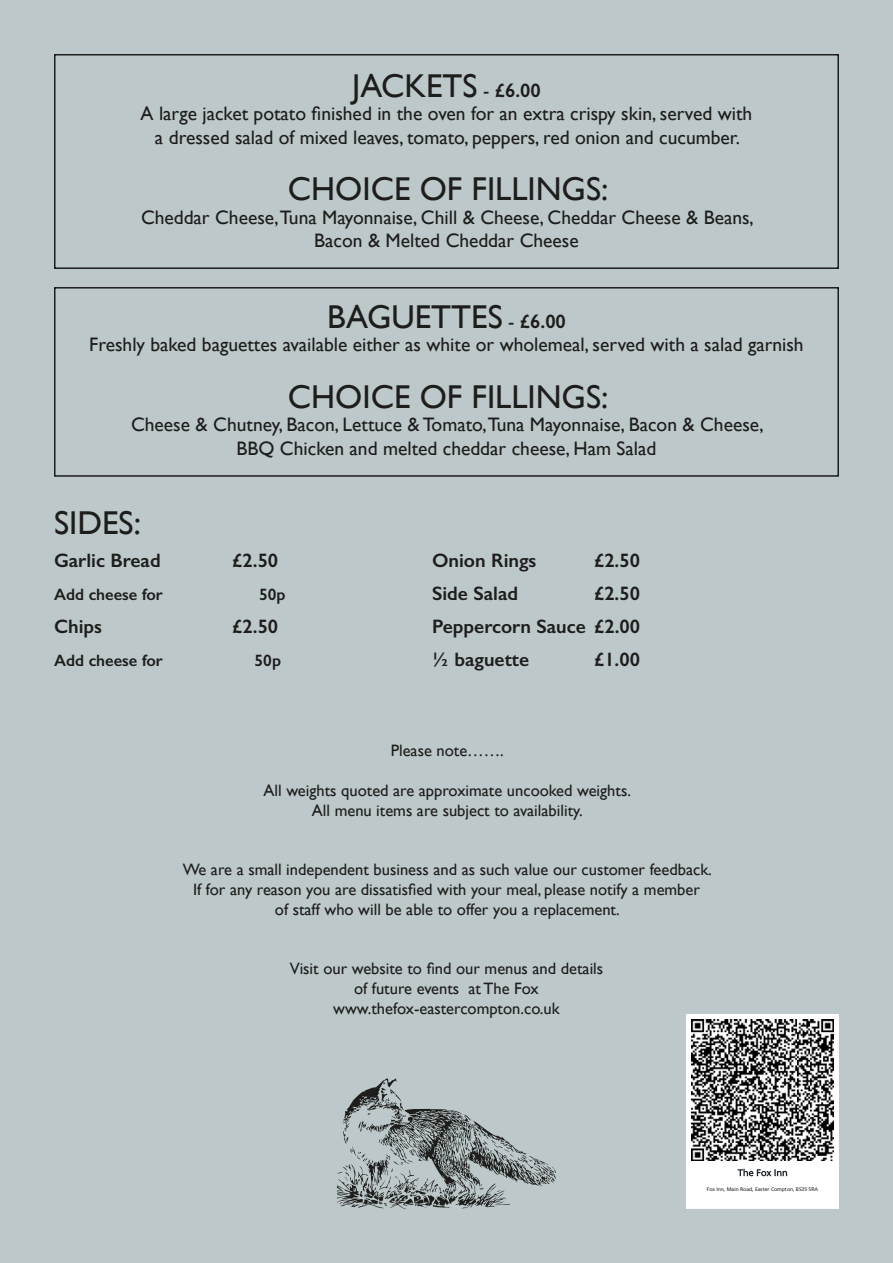
<style>
.page{position:relative;width:893px;height:1263px;background:#bdc8ca}
.page>*{position:absolute;margin:0;border:0;box-sizing:border-box;transform-origin:0 0}
.t1{font:33px "Gill Sans";color:#1d1d1b}
.t2{font:19.5px/23.4px "Gill Sans";color:#1d1d1b;text-align:center}
.t3{font:600 19.5px "Gill Sans";color:#1d1d1b}
.t4{font:16.5px/19.8px "Gill Sans";color:#1d1d1b;text-align:center}
.t5{font:600 16.5px "Gill Sans";color:#1d1d1b}
.t6{font:5.1px "Frutiger LTW01 55 Roman";letter-spacing:-.01em;color:#212529}
.s1{font-size:19.5px}
.s2{font-weight:600;font-size:19.5px}
</style>
<div class="page">
<svg style="left:337px;top:1078px;width:219px;height:131px"></svg>
<div style="left:54px;top:287px;width:785px;height:190px;border:2px solid #1d1d1b"></div>
<div style="left:54px;top:54px;width:785px;height:215px;border:2px solid #1d1d1b"></div>
<svg style="left:686px;top:1014px;width:153px;height:195px;background:#a3a3a3"></svg>
<h1 class="t1" style="left:352px;top:66px;width:190px">JACKETS <span class="s1">-</span> <span class="s2">£6.00</span></h1>
<p class="t2" style="left:141px;top:102px;width:613px">A large jacket potato finished in the oven for an extra crispy skin, served with a dressed salad of mixed leaves, tomato, peppers, red onion and cucumber.</p>
<h1 class="t1" style="left:288px;top:170px;width:322px">CHOICE OF FILLINGS:</h1>
<p class="t2" style="left:141px;top:205px;width:614px">Cheddar Cheese,Tuna Mayonnaise, Chill &amp; Cheese, Cheddar Cheese &amp; Beans,<br>Bacon &amp; Melted Cheddar Cheese</p>
<h1 class="t1" style="left:327px;top:297px;width:240px">BAGUETTES <span class="s1">-</span> <span class="s2">£6.00</span></h1>
<p class="t2" style="left:89px;top:333px;width:716px">Freshly baked baguettes available either as white or wholemeal, served with a salad garnish</p>
<h1 class="t1" style="left:288px;top:377px;width:322px">CHOICE OF FILLINGS:</h1>
<p class="t2" style="left:131px;top:413px;width:634px">Cheese &amp; Chutney, Bacon, Lettuce &amp; Tomato,Tuna Mayonnaise, Bacon &amp; Cheese,<br>BBQ Chicken and melted cheddar cheese, Ham Salad</p>
<h1 class="t1" style="left:54px;top:504px;width:88px">SIDES:</h1>
<p class="t3" style="left:54px;top:549px;width:108px">Garlic Bread</p>
<p class="t3" style="left:232px;top:549px;width:47px">£2.50</p>
<p class="t3" style="left:432px;top:549px;width:106px">Onion Rings</p>
<p class="t3" style="left:594px;top:549px;width:47px">£2.50</p>
<p class="t5" style="left:54px;top:585px;width:110px">Add cheese for</p>
<p class="t5" style="left:259px;top:585px;width:28px">50p</p>
<p class="t3" style="left:432px;top:582px;width:88px">Side Salad</p>
<p class="t3" style="left:594px;top:582px;width:47px">£2.50</p>
<p class="t3" style="left:54px;top:615px;width:50px">Chips</p>
<p class="t3" style="left:232px;top:615px;width:47px">£2.50</p>
<p class="t3" style="left:432px;top:615px;width:209px">Peppercorn Sauce £2.00</p>
<p class="t5" style="left:54px;top:651px;width:110px">Add cheese for</p>
<p class="t5" style="left:255px;top:651px;width:28px">50p</p>
<p class="t3" style="left:432px;top:648px;width:99px">½ baguette</p>
<p class="t3" style="left:594px;top:648px;width:47px">£1.00</p>
<p class="t4" style="left:391px;top:741px;width:115px">Please note…….</p>
<p class="t4" style="left:264px;top:780px;width:369px">All weights quoted are approximate uncooked weights.<br>All menu items are subject to availability.</p>
<p class="t4" style="left:183px;top:859px;width:531px">We are a small independent business and as such value our customer feedback.<br>If for any reason you are dissatisfied with your meal, please notify a member<br>of staff who will be able to offer you a replacement.</p>
<p class="t4" style="left:290px;top:958px;width:315px">Visit our website to find our menus and details of future events at The Fox www.thefox-eastercompton.co.uk</p>
<p class="t6" style="left:707px;top:1186px;width:113px">Fox Inn, Main Road, Easter Compton, BS35 5RA</p>
</div>
